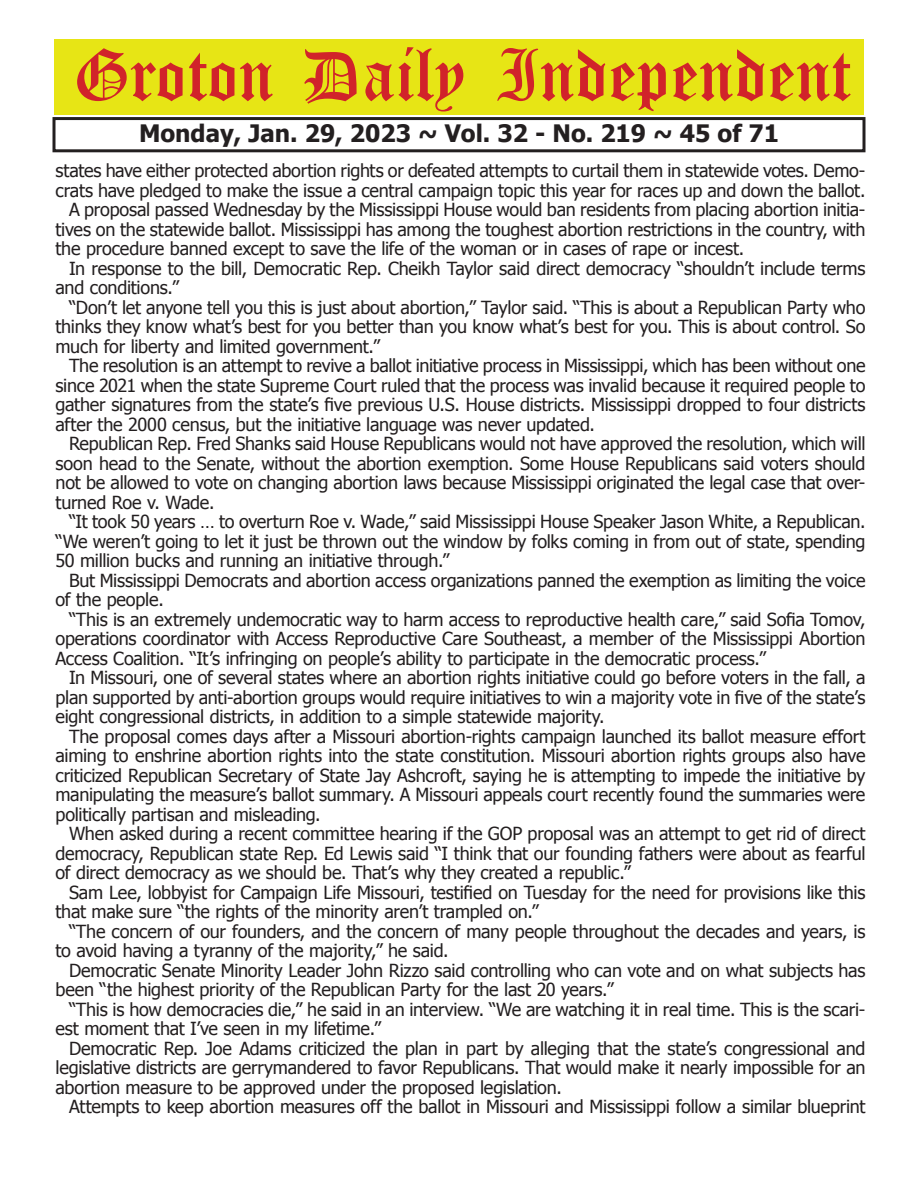
<style>
.page{position:relative;width:918px;height:1188px;background:#fff}
.page>*{position:absolute;margin:0;border:0;box-sizing:border-box;transform-origin:0 0}
.t1{font:54px "Old English Five";color:#d1232a}
.t2{font:700 24px "Tahoma";color:#231f20}
.t3{font:18px "Tahoma";letter-spacing:-.01em;color:#231f20}
</style>
<div class="page">
<div style="left:52px;top:117px;width:814px;height:35px;border:3px solid #231f20"></div>
<div style="left:54px;top:40px;width:810px;height:75px;background:#e7e515"></div>
<h1 class="t1" style="left:73px;top:50px;width:779px">Groton Daily Independent</h1>
<h2 class="t2" style="left:139px;top:116px;width:642px">Monday, Jan. 29, 2023 ~ Vol. 32 - No. 219 ~ 45 of 71</h2>
<p class="t3" style="left:56px;top:159px;width:812px">states have either protected abortion rights or defeated attempts to curtail them in statewide votes. Demo-</p>
<p class="t3" style="left:56px;top:178px;width:812px">crats have pledged to make the issue a central campaign topic this year for races up and down the ballot.</p>
<p class="t3" style="left:69px;top:198px;width:798px">A proposal passed Wednesday by the Mississippi House would ban residents from placing abortion initia-</p>
<p class="t3" style="left:56px;top:217px;width:812px">tives on the statewide ballot. Mississippi has among the toughest abortion restrictions in the country, with</p>
<p class="t3" style="left:56px;top:237px;width:690px">the procedure banned except to save the life of the woman or in cases of rape or incest.</p>
<p class="t3" style="left:69px;top:256px;width:798px">In response to the bill, Democratic Rep. Cheikh Taylor said direct democracy “shouldn’t include terms</p>
<p class="t3" style="left:56px;top:276px;width:125px">and conditions.”</p>
<p class="t3" style="left:69px;top:295px;width:798px">“Don’t let anyone tell you this is just about abortion,” Taylor said. “This is about a Republican Party who</p>
<p class="t3" style="left:56px;top:315px;width:811px">thinks they know what’s best for you better than you know what’s best for you. This is about control. So</p>
<p class="t3" style="left:56px;top:334px;width:326px">much for liberty and limited government.”</p>
<p class="t3" style="left:69px;top:354px;width:798px">The resolution is an attempt to revive a ballot initiative process in Mississippi, which has been without one</p>
<p class="t3" style="left:56px;top:373px;width:811px">since 2021 when the state Supreme Court ruled that the process was invalid because it required people to</p>
<p class="t3" style="left:56px;top:393px;width:812px">gather signatures from the state’s five previous U.S. House districts. Mississippi dropped to four districts</p>
<p class="t3" style="left:56px;top:412px;width:541px">after the 2000 census, but the initiative language was never updated.</p>
<p class="t3" style="left:69px;top:432px;width:798px">Republican Rep. Fred Shanks said House Republicans would not have approved the resolution, which will</p>
<p class="t3" style="left:56px;top:451px;width:811px">soon head to the Senate, without the abortion exemption. Some House Republicans said voters should</p>
<p class="t3" style="left:56px;top:471px;width:812px">not be allowed to vote on changing abortion laws because Mississippi originated the legal case that over-</p>
<p class="t3" style="left:56px;top:490px;width:161px">turned Roe v. Wade.</p>
<p class="t3" style="left:69px;top:510px;width:798px">“It took 50 years … to overturn Roe v. Wade,” said Mississippi House Speaker Jason White, a Republican.</p>
<p class="t3" style="left:56px;top:529px;width:812px">“We weren’t going to let it just be thrown out the window by folks coming in from out of state, spending</p>
<p class="t3" style="left:56px;top:549px;width:395px">50 million bucks and running an initiative through.”</p>
<p class="t3" style="left:69px;top:568px;width:798px">But Mississippi Democrats and abortion access organizations panned the exemption as limiting the voice</p>
<p class="t3" style="left:56px;top:588px;width:110px">of the people.</p>
<p class="t3" style="left:69px;top:607px;width:798px">“This is an extremely undemocratic way to harm access to reproductive health care,” said Sofia Tomov,</p>
<p class="t3" style="left:56px;top:627px;width:812px">operations coordinator with Access Reproductive Care Southeast, a member of the Mississippi Abortion</p>
<p class="t3" style="left:56px;top:646px;width:712px">Access Coalition. “It’s infringing on people’s ability to participate in the democratic process.”</p>
<p class="t3" style="left:69px;top:666px;width:798px">In Missouri, one of several states where an abortion rights initiative could go before voters in the fall, a</p>
<p class="t3" style="left:56px;top:685px;width:812px">plan supported by anti-abortion groups would require initiatives to win a majority vote in five of the state’s</p>
<p class="t3" style="left:56px;top:705px;width:551px">eight congressional districts, in addition to a simple statewide majority.</p>
<p class="t3" style="left:69px;top:724px;width:798px">The proposal comes days after a Missouri abortion-rights campaign launched its ballot measure effort</p>
<p class="t3" style="left:56px;top:744px;width:811px">aiming to enshrine abortion rights into the state constitution. Missouri abortion rights groups also have</p>
<p class="t3" style="left:56px;top:763px;width:811px">criticized Republican Secretary of State Jay Ashcroft, saying he is attempting to impede the initiative by</p>
<p class="t3" style="left:56px;top:783px;width:811px">manipulating the measure’s ballot summary. A Missouri appeals court recently found the summaries were</p>
<p class="t3" style="left:56px;top:802px;width:267px">politically partisan and misleading.</p>
<p class="t3" style="left:69px;top:822px;width:798px">When asked during a recent committee hearing if the GOP proposal was an attempt to get rid of direct</p>
<p class="t3" style="left:56px;top:841px;width:811px">democracy, Republican state Rep. Ed Lewis said “I think that our founding fathers were about as fearful</p>
<p class="t3" style="left:56px;top:861px;width:577px">of direct democracy as we should be. That’s why they created a republic.”</p>
<p class="t3" style="left:69px;top:880px;width:798px">Sam Lee, lobbyist for Campaign Life Missouri, testified on Tuesday for the need for provisions like this</p>
<p class="t3" style="left:56px;top:900px;width:485px">that make sure “the rights of the minority aren’t trampled on.”</p>
<p class="t3" style="left:69px;top:919px;width:798px">“The concern of our founders, and the concern of many people throughout the decades and years, is</p>
<p class="t3" style="left:56px;top:939px;width:395px">to avoid having a tyranny of the majority,” he said.</p>
<p class="t3" style="left:69px;top:958px;width:798px">Democratic Senate Minority Leader John Rizzo said controlling who can vote and on what subjects has</p>
<p class="t3" style="left:56px;top:978px;width:560px">been “the highest priority of the Republican Party for the last 20 years.”</p>
<p class="t3" style="left:69px;top:997px;width:798px">“This is how democracies die,” he said in an interview. “We are watching it in real time. This is the scari-</p>
<p class="t3" style="left:56px;top:1017px;width:327px">est moment that I’ve seen in my lifetime.”</p>
<p class="t3" style="left:69px;top:1036px;width:798px">Democratic Rep. Joe Adams criticized the plan in part by alleging that the state’s congressional and</p>
<p class="t3" style="left:56px;top:1056px;width:812px">legislative districts are gerrymandered to favor Republicans. That would make it nearly impossible for an</p>
<p class="t3" style="left:56px;top:1075px;width:508px">abortion measure to be approved under the proposed legislation.</p>
<p class="t3" style="left:69px;top:1095px;width:798px">Attempts to keep abortion measures off the ballot in Missouri and Mississippi follow a similar blueprint</p>
</div>
